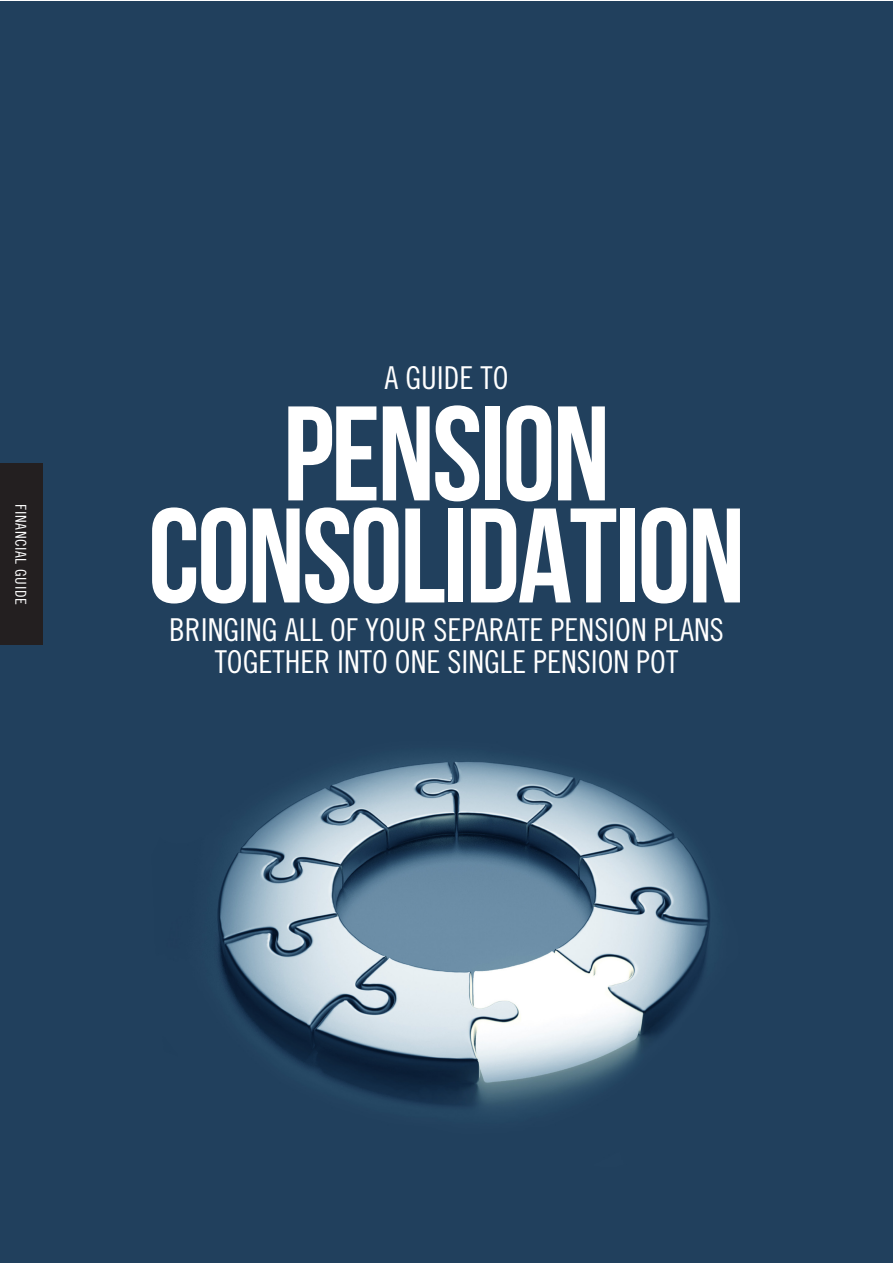
<style>
.page{position:relative;width:893px;height:1263px;background:#fff}
.page>*{position:absolute;margin:0;border:0;box-sizing:border-box;transform-origin:0 0}
.t1{font:134.1px/102px "Bebas Neue";letter-spacing:-.02em;color:#fff;text-align:center}
.t2{font:31.5px/31.5px "Trade Gothic Cond Eighteen";color:#fff;text-align:center}
.t3{font:15px "Trade Gothic Cond Eighteen";letter-spacing:.04em;color:#fff}
</style>
<div class="page">
<div style="left:0;top:1px;width:892px;height:1262px;background:#21405d"></div>
<img style="left:218px;top:756px;width:492px;height:358px">
<div style="left:0;top:463px;width:43px;height:182px;background:#231f20"></div>
<p class="t3" style="left:30px;top:504px;width:102px;rotate:90deg">FINANCIAL GUIDE</p>
<p class="t2" style="left:384px;top:362px;width:126px">A GUIDE TO</p>
<h1 class="t1" style="left:148px;top:403px;width:599px">PENSION<br>CONSOLIDATION</h1>
<p class="t2" style="left:169px;top:614px;width:556px">BRINGING ALL OF YOUR SEPARATE PENSION PLANS<br>TOGETHER INTO ONE SINGLE PENSION POT</p>
</div>
